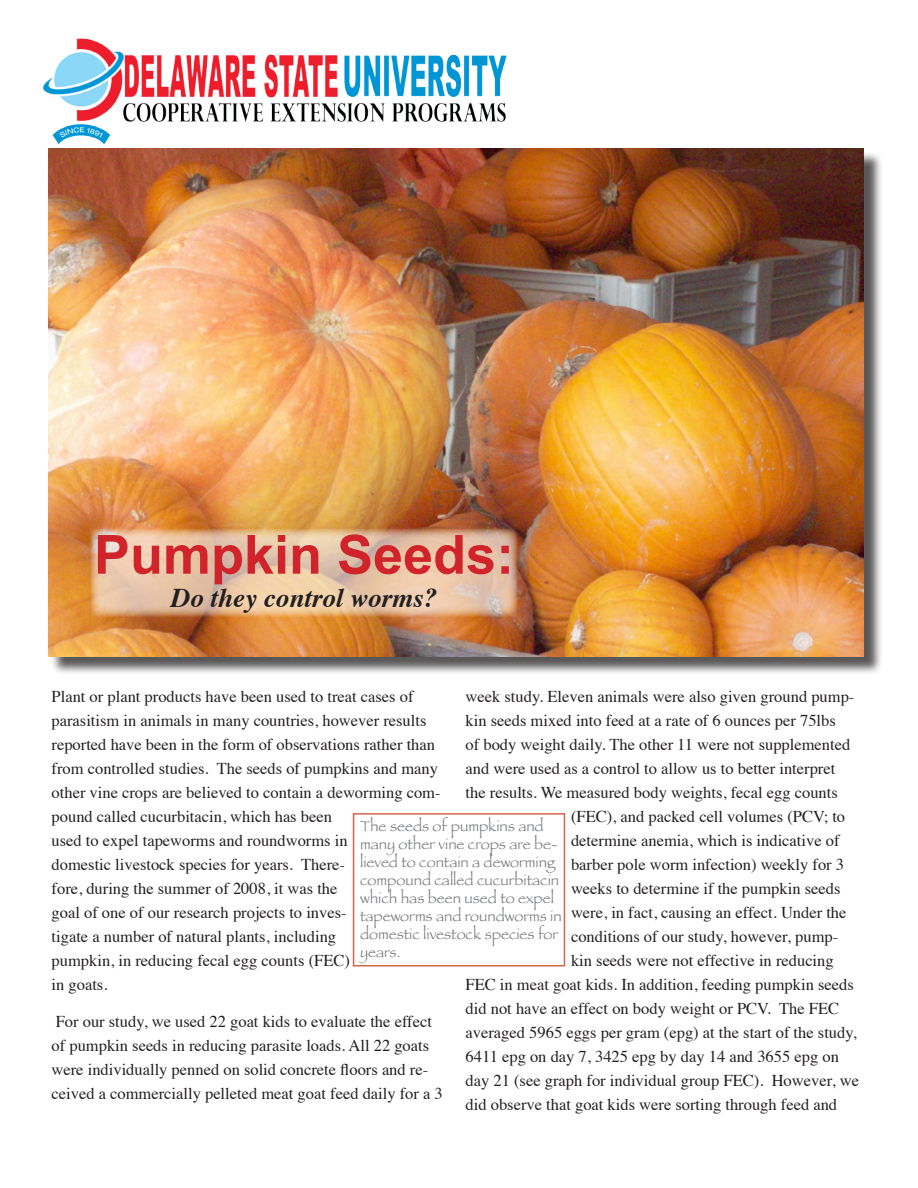
<style>
.page{position:relative;width:918px;height:1188px;background:#fff}
.page>*{position:absolute;margin:0;border:0;box-sizing:border-box;transform-origin:0 0}
.t1{font:700 54px "Arial";color:#d1232a}
.t2{font:italic 700 27px "Times";color:#231f20}
.t3{font:16.5px/24px "Times";color:#231f20}
.t4{font:15px/18px "Papyrus";color:#7c7e81}
</style>
<div class="page">
<img style="left:43px;top:38px;width:464px;height:107px">
<div style="left:51px;top:151px;width:832px;height:524px;background:#231f20;opacity:.75"></div>
<img style="left:48px;top:148px;width:816px;height:508px">
<img style="left:88px;top:526px;width:432px;height:93px">
<div style="left:353px;top:813px;width:212px;height:153px;border:2px solid #db634b"></div>
<p class="t1" style="left:94px;top:519px;width:422px">Pumpkin Seeds:</p>
<p class="t2" style="left:171px;top:572px;width:268px">Do they control worms?</p>
<p class="t3" style="left:52px;top:683px;width:390px">Plant or plant products have been used to treat cases of parasitism in animals in many countries, however results reported have been in the form of observations rather than from controlled studies. The seeds of pumpkins and many other vine crops are believed to contain a deworming com&shy;pound called cucurbitacin, which has been<br>used to expel tapeworms and roundworms in<br>domestic livestock species for years. There-<br>fore, during the summer of 2008, it was the<br>goal of one of our research projects to inves-<br>tigate a number of natural plants, including<br>pumpkin, in reducing fecal egg counts (FEC)<br>in goats.</p>
<p class="t3" style="left:52px;top:1008px;width:393px">For our study, we used 22 goat kids to evaluate the effect of pumpkin seeds in reducing parasite loads. All 22 goats were individually penned on solid concrete floors and re&shy;ceived a commercially pelleted meat goat feed daily for a 3</p>
<p class="t3" style="left:466px;top:683px;width:390px">week study. Eleven animals were also given ground pump-</p>
<p class="t3" style="left:466px;top:707px;width:372px">kin seeds mixed into feed at a rate of 6 ounces per 75lbs</p>
<p class="t3" style="left:466px;top:731px;width:386px">of body weight daily. The other 11 were not supplemented</p>
<p class="t3" style="left:466px;top:755px;width:371px">and were used as a control to allow us to better interpret</p>
<p class="t3" style="left:466px;top:779px;width:374px">the results. We measured body weights, fecal egg counts</p>
<p class="t3" style="left:571px;top:803px;width:276px">(FEC), and packed cell volumes (PCV; to</p>
<p class="t3" style="left:571px;top:827px;width:270px">determine anemia, which is indicative of</p>
<p class="t3" style="left:571px;top:851px;width:275px">barber pole worm infection) weekly for 3</p>
<p class="t3" style="left:571px;top:875px;width:271px">weeks to determine if the pumpkin seeds</p>
<p class="t3" style="left:571px;top:899px;width:277px">were, in fact, causing an effect. Under the</p>
<p class="t3" style="left:571px;top:923px;width:269px">conditions of our study, however, pump-</p>
<p class="t3" style="left:571px;top:947px;width:264px">kin seeds were not effective in reducing</p>
<p class="t3" style="left:466px;top:971px;width:390px">FEC in meat goat kids. In addition, feeding pumpkin seeds</p>
<p class="t3" style="left:466px;top:995px;width:375px">did not have an effect on body weight or PCV. The FEC</p>
<p class="t3" style="left:466px;top:1019px;width:393px">averaged 5965 eggs per gram (epg) at the start of the study,</p>
<p class="t3" style="left:466px;top:1043px;width:375px">6411 epg on day 7, 3425 epg by day 14 and 3655 epg on</p>
<p class="t3" style="left:466px;top:1067px;width:395px">day 21 (see graph for individual group FEC). However, we</p>
<p class="t3" style="left:466px;top:1091px;width:373px">did observe that goat kids were sorting through feed and</p>
<p class="t4" style="left:360px;top:817px;width:203px">The seeds of pumpkins and many other vine crops are be&shy;lieved to contain a deworming compound called cucurbitacin which has been used to expel tapeworms and roundworms in domestic livestock species for years.</p>
</div>
